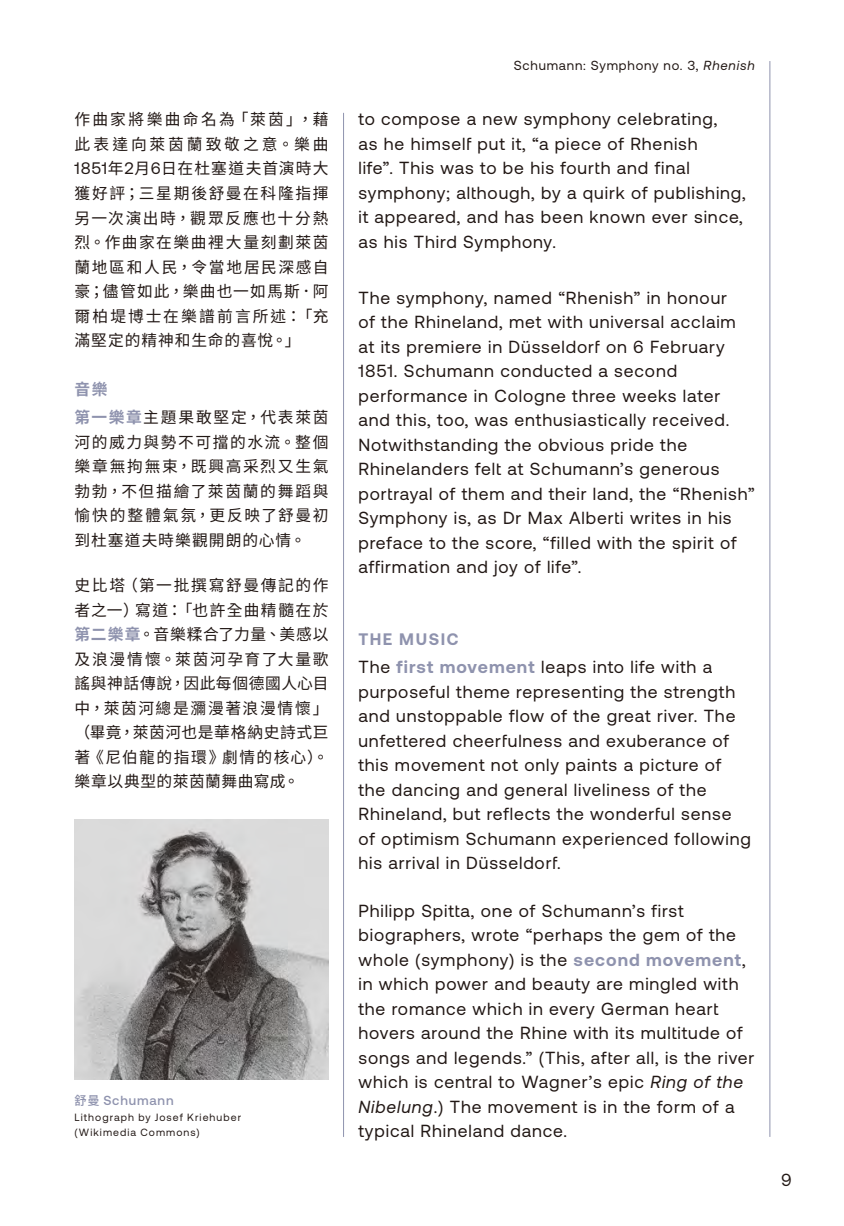
<style>
.page{position:relative;width:844px;height:1226px;background:#fff}
.page>*{position:absolute;margin:0;border:0;box-sizing:border-box;transform-origin:0 0}
.t1{font:17.5px/24.5px "Aeonik";letter-spacing:.05em;color:#221815}
.t2{font:700 16.62px "Aeonik";letter-spacing:.095em;color:#8f93ae}
.t3{font:15.75px/24.5px "Noto Sans HK";letter-spacing:.08em;color:#221815;text-align:justify}
.t4{font:700 15.75px "Noto Sans CJ Ktc";color:#8f93ae}
.t5{font:13.12px "Aeonik";letter-spacing:.06em;color:#221815}
.t6{font:500 13.12px "Aeonik";letter-spacing:.065em;color:#8f93ae}
.t7{font:10.5px/15.8px "Aeonik";letter-spacing:.1em;color:#221815}
.s1{font-family:"Aeonik";font-size:16.62px}
.s2{font-weight:700;color:#8f93ae}
.s3{font-family:"Noto Sans CJ Ktc";font-size:12.25px}
.s4{font-style:italic}
</style>
<div class="page">
<hr style="left:343px;top:113px;width:1px;height:1023px;background:#8f93ae">
<img style="left:74px;top:819px;width:254px;height:260px">
<hr style="left:769px;top:61px;width:1px;height:1075px;background:#8f93ae">
<p class="t3" style="left:74px;top:108px;width:256px">作曲家將樂曲命名為「萊茵」，藉此表達向萊茵蘭致敬之意。樂曲<span class="s1">1851</span>年<span class="s1">2</span>月<span class="s1">6</span>日在杜塞道夫首演時大獲好評；三星期後舒曼在科隆指揮另一次演出時，觀眾反應也十分熱烈。作曲家在樂曲裡大量刻劃萊茵蘭地區和人民，令當地居民深感自豪；儘管如此，樂曲也一如馬斯．阿爾柏堤博士在樂譜前言所述：「充滿堅定的精神和生命的喜悅。」</p>
<p class="t4" style="left:74px;top:380px;width:35px">音樂</p>
<p class="t3" style="left:74px;top:405px;width:255px"><span class="s2">第一樂章</span>主題果敢堅定，代表萊茵河的威力與勢不可擋的水流。整個樂章無拘無束，既興高采烈又生氣勃勃，不但描繪了萊茵蘭的舞蹈與愉快的整體氣氛，更反映了舒曼初到杜塞道夫時樂觀開朗的心情。</p>
<p class="t3" style="left:74px;top:573px;width:255px">史比塔（第一批撰寫舒曼傳記的作者之一）寫道：「也許全曲精髓在於<span class="s2">第二樂章</span>。音樂糅合了力量、美感以及浪漫情懷。萊茵河孕育了大量歌謠與神話傳說，因此每個德國人心目中，萊茵河總是瀰漫著浪漫情懷」（畢竟，萊茵河也是華格納史詩式巨著《尼伯龍的指環》劇情的核心）。樂章以典型的萊茵蘭舞曲寫成。</p>
<p class="t6" style="left:74px;top:1092px;width:101px"><span class="s3">舒曼</span> Schumann</p>
<p class="t7" style="left:74px;top:1108px;width:168px">Lithograph by Josef Kriehuber (Wikimedia Commons)</p>
<p class="t5" style="left:513px;top:58px;width:242px">Schumann: Symphony no. 3, <span class="s4">Rhenish</span></p>
<p class="t1" style="left:358px;top:107px;width:389px">to compose a new symphony celebrating,<br>as he himself put it, “a piece of Rhenish<br>life”. This was to be his fourth and final symphony; although, by a quirk of publishing, it appeared, and has been known ever since, as his Third Symphony.</p>
<p class="t1" style="left:358px;top:285px;width:397px">The symphony, named “Rhenish” in honour<br>of the Rhineland, met with universal acclaim at its premiere in Düsseldorf on 6 February 1851. Schumann conducted a second performance in Cologne three weeks later and this, too, was enthusiastically received.<br>Notwithstanding the obvious pride the Rhinelanders felt at Schumann’s generous portrayal of them and their land, the “Rhenish” Symphony is, as Dr Max Alberti writes in his preface to the score, “filled with the spirit of affirmation and joy of life”.</p>
<p class="t2" style="left:358px;top:629px;width:101px">THE MUSIC</p>
<p class="t1" style="left:358px;top:655px;width:394px">The <span class="s2">first movement</span> leaps into life with a purposeful theme representing the strength and unstoppable flow of the great river. The unfettered cheerfulness and exuberance of this movement not only paints a picture of the dancing and general liveliness of the Rhineland, but reflects the wonderful sense of optimism Schumann experienced following his arrival in Düsseldorf.</p>
<p class="t1" style="left:358px;top:898px;width:397px">Philipp Spitta, one of Schumann’s first biographers, wrote “perhaps the gem of the whole (symphony) is the <span class="s2">second movement</span>, in which power and beauty are mingled with the romance which in every German heart hovers around the Rhine with its multitude of songs and legends.” (This, after all, is the river which is central to Wagner’s epic <span class="s4">Ring of the Nibelung</span>.) The movement is in the form of a typical Rhineland dance.</p>
<p class="t1" style="left:781px;top:1167px;width:12px">9</p>
</div>
